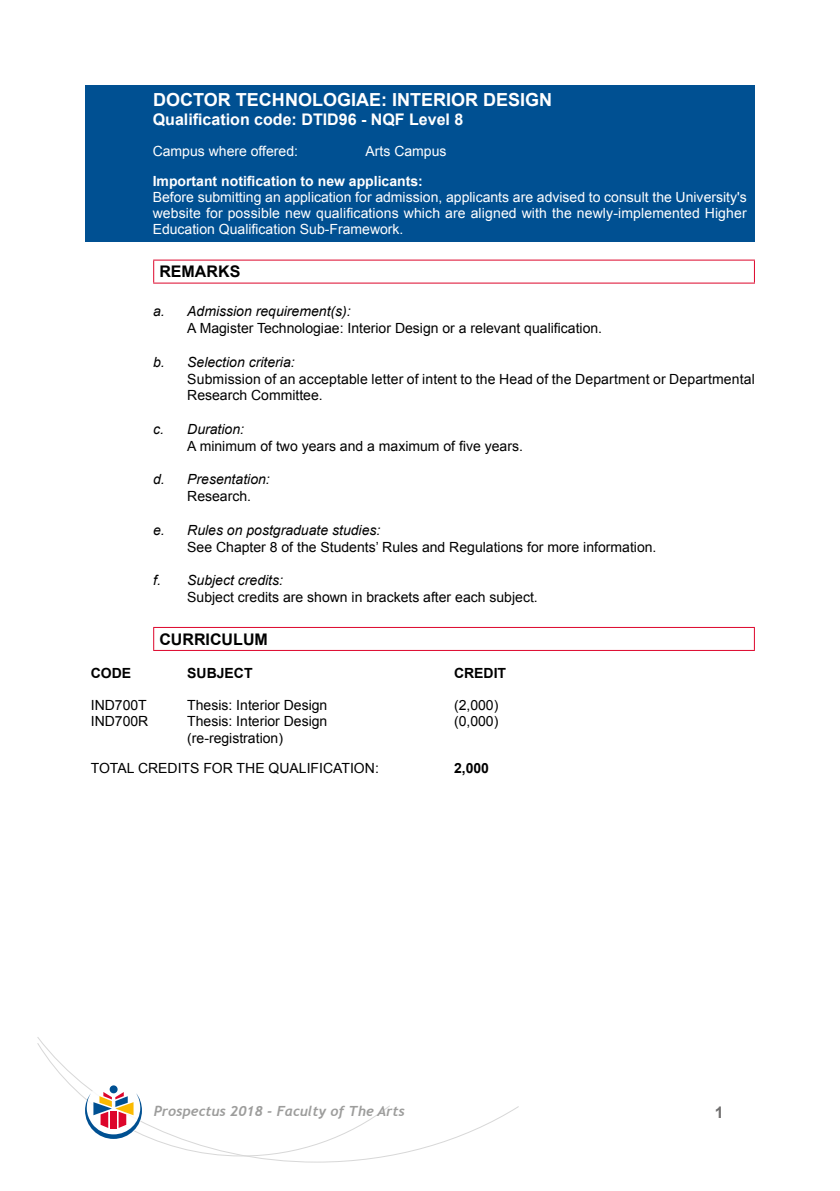
<style>
.page{position:relative;width:840px;height:1191px;background:#fff}
.page>*{position:absolute;margin:0;border:0;box-sizing:border-box;transform-origin:0 0}
.t1{font:700 18px "Arial";color:#fff}
.t2{font:700 16px "Arial";color:#fff}
.t3{font:700 16px "Arial";color:#000}
.t4{font:700 16px "Arial";color:#706f6f}
.t5{font:14px/16.8px "Arial";color:#000}
.t6{font:14px/16px "Arial";color:#fff;text-align:justify}
.t7{font:italic 14px "Arial";color:#000}
.t8{font:700 14px "Arial";color:#fff}
.t9{font:italic 700 14px "Trebuchet";color:#9d9d9c}
.t10{font:700 14px "Arial";color:#000}
</style>
<div class="page">
<svg style="left:37px;top:1037px;width:482px;height:125px"></svg>
<div style="left:84px;top:1082px;width:58px;height:57px;background:#fff;border-radius:50%"></div>
<div style="left:110px;top:1085px;width:7px;height:8px;background:#005092;border-radius:50%"></div>
<svg style="left:85px;top:1092px;width:57px;height:47px"></svg>
<div style="left:85px;top:85px;width:669px;height:157px;background:#005092"></div>
<hr style="left:153px;top:260px;width:601px;height:1px;background:#dd052b">
<svg style="left:153px;top:261px;width:1px;height:21px"></svg>
<svg style="left:753px;top:261px;width:1px;height:21px"></svg>
<hr style="left:153px;top:282px;width:601px;height:1px;background:#dd052b">
<hr style="left:153px;top:627px;width:601px;height:1px;background:#dd052b">
<svg style="left:153px;top:628px;width:1px;height:22px"></svg>
<svg style="left:753px;top:628px;width:1px;height:22px"></svg>
<hr style="left:153px;top:650px;width:601px;height:1px;background:#dd052b">
<p class="t1" style="left:153px;top:87px;width:400px">DOCTOR TECHNOLOGIAE: INTERIOR DESIGN</p>
<p class="t2" style="left:153px;top:109px;width:312px">Qualification code: DTID96 - NQF Level 8</p>
<p class="t6" style="left:153px;top:143px;width:147px">Campus where offered:</p>
<p class="t6" style="left:365px;top:143px;width:82px">Arts Campus</p>
<p class="t8" style="left:153px;top:171px;width:271px">Important notification to new applicants:</p>
<p class="t6" style="left:153px;top:189px;width:595px">Before submitting an application for admission, applicants are advised to consult the University's website for possible new qualifications which are aligned with the newly-implemented Higher Education Qualification Sub-Framework.</p>
<p class="t3" style="left:159px;top:260px;width:82px">REMARKS</p>
<p class="t7" style="left:153px;top:302px;width:199px">a. Admission requirement(s):</p>
<p class="t5" style="left:187px;top:320px;width:416px">A Magister Technologiae: Interior Design or a relevant qualification.</p>
<p class="t7" style="left:153px;top:353px;width:143px">b. Selection criteria:</p>
<p class="t5" style="left:187px;top:370px;width:568px">Submission of an acceptable letter of intent to the Head of the Department or Departmental<br>Research Committee.</p>
<p class="t7" style="left:153px;top:420px;width:92px">c. Duration:</p>
<p class="t5" style="left:187px;top:437px;width:337px">A minimum of two years and a maximum of five years.</p>
<p class="t7" style="left:153px;top:470px;width:118px">d. Presentation:</p>
<p class="t5" style="left:187px;top:488px;width:65px">Research.</p>
<p class="t7" style="left:153px;top:521px;width:229px">e. Rules on postgraduate studies:</p>
<p class="t5" style="left:187px;top:538px;width:470px">See Chapter 8 of the Students’ Rules and Regulations for more information.</p>
<p class="t7" style="left:153px;top:571px;width:131px">f. Subject credits:</p>
<p class="t5" style="left:187px;top:589px;width:352px">Subject credits are shown in brackets after each subject.</p>
<p class="t3" style="left:159px;top:628px;width:110px">CURRICULUM</p>
<p class="t10" style="left:91px;top:663px;width:42px">CODE</p>
<p class="t10" style="left:187px;top:663px;width:67px">SUBJECT</p>
<p class="t10" style="left:454px;top:663px;width:54px">CREDIT</p>
<p class="t5" style="left:91px;top:696px;width:58px">IND700T</p>
<p class="t5" style="left:187px;top:696px;width:142px">Thesis: Interior Design</p>
<p class="t5" style="left:454px;top:696px;width:46px">(2,000)</p>
<p class="t5" style="left:91px;top:712px;width:59px">IND700R</p>
<p class="t5" style="left:187px;top:712px;width:142px">Thesis: Interior Design</p>
<p class="t5" style="left:454px;top:712px;width:46px">(0,000)</p>
<p class="t5" style="left:91px;top:722px;width:289px;line-height:30.8px;text-align:center">(re-registration)<br>TOTAL CREDITS FOR THE QUALIFICATION:</p>
<p class="t10" style="left:454px;top:758px;width:37px">2,000</p>
<p class="t9" style="left:154px;top:1102px;width:252px">Prospectus 2018 - Faculty of The Arts</p>
<p class="t4" style="left:714px;top:1100px;width:10px">1</p>
</div>
